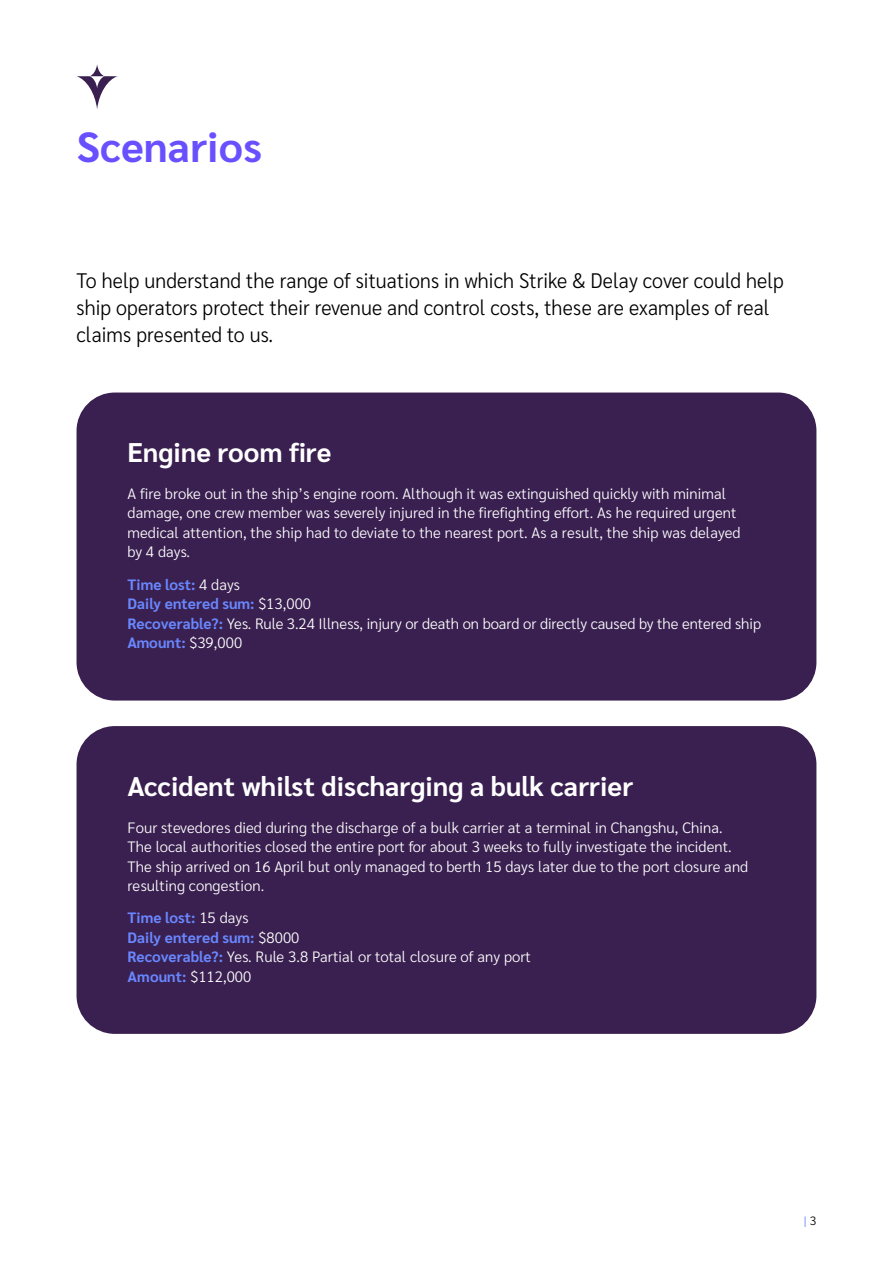
<style>
.page{position:relative;width:893px;height:1263px;background:#fff}
.page>*{position:absolute;margin:0;border:0;box-sizing:border-box;transform-origin:0 0}
.Chapter_Headline{font:700 42px "Sarabun";letter-spacing:.005em;color:#6950ff}
.Medium_Headline{font:700 27px "Sarabun";letter-spacing:.005em;color:#fff}
.Intro_copy{font:300 21px/27px "Sarabun";letter-spacing:.005em;color:#000;scale:.94 1}
.Body_Copy{font:300 15px/19.5px "Sarabun";letter-spacing:.005em;color:#fff}
.Body_Copy-2{font:700 15px "Sarabun";letter-spacing:.005em;color:#6987ff}
.t1{font:300 12px "Sarabun";color:#6987ff}
.s1{font-weight:300;color:#fff}
.s2{font-weight:700;color:#6987ff}
.s3{color:#000}
</style>
<div class="page">
<svg style="left:77px;top:64px;width:41px;height:45px"></svg>
<div style="left:77px;top:392px;width:739px;height:308px;background:#3a2050;border-radius:38px"></div>
<div style="left:77px;top:726px;width:739px;height:308px;background:#3a2050;border-radius:38px"></div>
<p class="Chapter_Headline" style="left:77px;top:123px;width:187px">Scenarios</p>
<p class="Intro_copy" style="left:77px;top:267px;width:754px">To help understand the range of situations in which Strike &amp; Delay cover could help ship operators protect their revenue and control costs, these are examples of real claims presented to us.</p>
<p class="Medium_Headline" style="left:128px;top:437px;width:205px">Engine room fire</p>
<p class="Body_Copy" style="left:128px;top:484px;width:614px">A fire broke out in the ship’s engine room. Although it was extinguished quickly with minimal damage, one crew member was severely injured in the firefighting effort. As he required urgent medical attention, the ship had to deviate to the nearest port. As a result, the ship was delayed by 4 days.</p>
<p class="Body_Copy-2" style="left:128px;top:576px;width:114px">Time lost: <span class="s1">4 days</span></p>
<p class="Body_Copy-2" style="left:128px;top:595px;width:185px">Daily entered sum: <span class="s1">$13,000</span></p>
<p class="Body_Copy" style="left:128px;top:614px;width:635px"><span class="s2">Recoverable?:</span> Yes. Rule 3.24 Illness, injury or death on board or directly caused by the entered ship</p>
<p class="Body_Copy-2" style="left:128px;top:634px;width:116px">Amount: <span class="s1">$39,000</span></p>
<p class="Medium_Headline" style="left:128px;top:771px;width:507px">Accident whilst discharging a bulk carrier</p>
<p class="Body_Copy" style="left:128px;top:818px;width:622px">Four stevedores died during the discharge of a bulk carrier at a terminal in Changshu, China.<br>The local authorities closed the entire port for about 3 weeks to fully investigate the incident.<br>The ship arrived on 16 April but only managed to berth 15 days later due to the port closure and resulting congestion.</p>
<p class="Body_Copy-2" style="left:128px;top:909px;width:122px">Time lost: <span class="s1">15 days</span></p>
<p class="Body_Copy-2" style="left:128px;top:929px;width:173px">Daily entered sum: <span class="s1">$8000</span></p>
<p class="Body_Copy" style="left:128px;top:947px;width:405px"><span class="s2">Recoverable?:</span> Yes. Rule 3.8 Partial or total closure of any port</p>
<p class="Body_Copy" style="left:128px;top:967px;width:125px"><span class="s2">Amount:</span> $112,000</p>
<p class="t1" style="left:804px;top:1213px;width:14px">| <span class="s3">3</span></p>
</div>
